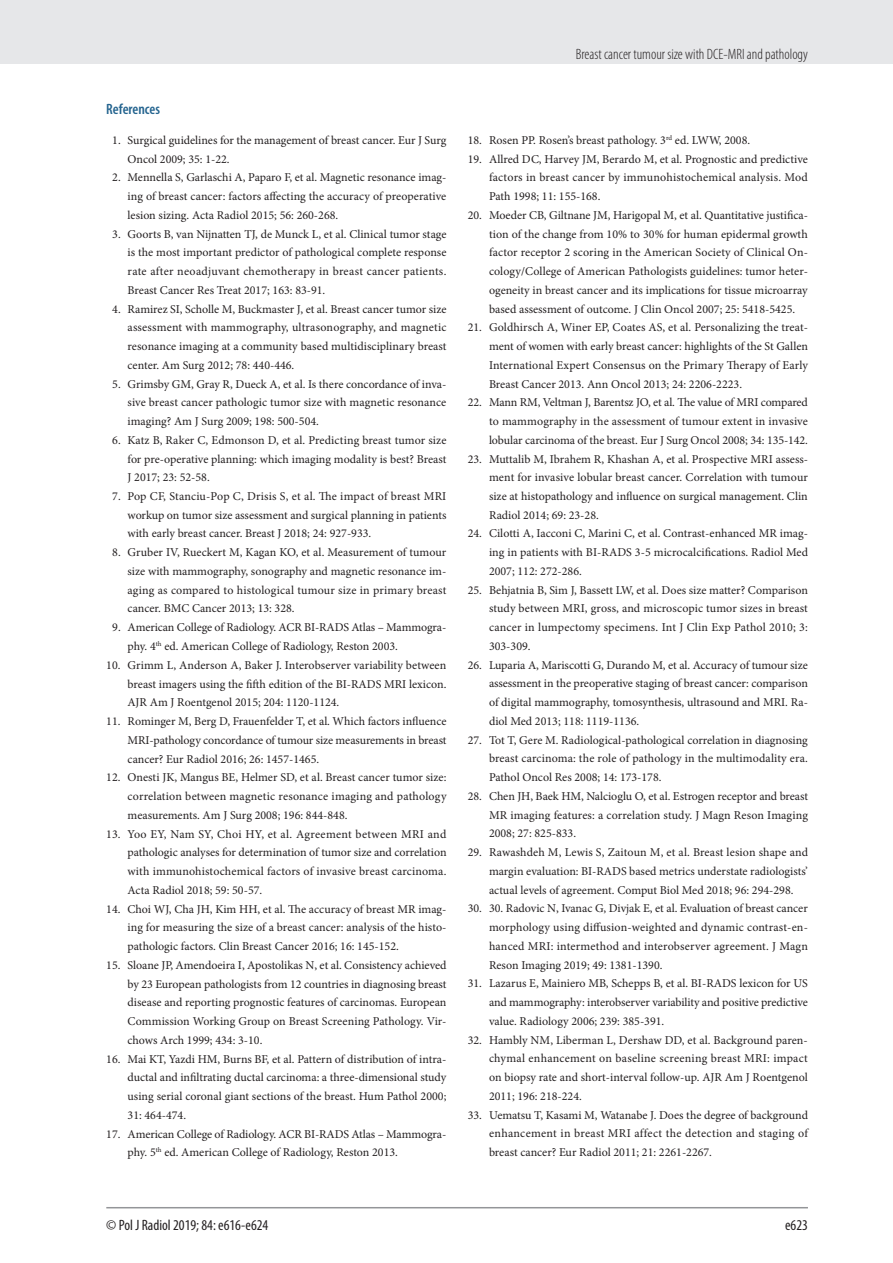
<style>
.page{position:relative;width:893px;height:1263px;background:#fff}
.page>*{position:absolute;margin:0;border:0;box-sizing:border-box;transform-origin:0 0}
.t1{font:300 condensed 15px "Myriad Pro";color:#231f20}
.t2{font:condensed 15px "Myriad Pro";color:#231f20}
.t3{font:600 condensed 15px "Myriad Pro";color:#24648f}
.t4{font:12px/18.8px "Minion Pro";color:#231f20;text-align:justify}
</style>
<div class="page">
<div style="left:0;top:0;width:893px;height:64px;background:#e6e7e9"></div>
<hr style="left:106px;top:1207px;width:702px;height:1px;background:#939598">
<p class="t3" style="left:106px;top:100px;width:55px">References</p>
<p class="t4" style="left:128px;top:131px;width:320px;text-indent:-15px">1. Surgical guidelines for the management of breast cancer. Eur J Surg<br>Oncol 2009; 35: 1-22.</p>
<p class="t4" style="left:128px;top:168px;width:320px;text-indent:-15px">2. Mennella S, Garlaschi A, Paparo F, et al. Magnetic resonance imag&shy;ing of breast cancer: factors affecting the accuracy of preoperative lesion sizing. Acta Radiol 2015; 56: 260-268.</p>
<p class="t4" style="left:128px;top:224px;width:320px;text-indent:-15px">3. Goorts B, van Nijnatten TJ, de Munck L, et al. Clinical tumor stage is the most important predictor of pathological complete response rate after neoadjuvant chemotherapy in breast cancer patients.<br>Breast Cancer Res Treat 2017; 163: 83-91.</p>
<p class="t4" style="left:128px;top:299px;width:321px;text-indent:-15px">4. Ramirez SI, Scholle M, Buckmaster J, et al. Breast cancer tumor size assessment with mammography, ultrasonography, and magnetic resonance imaging at a community based multidisciplinary breast center. Am Surg 2012; 78: 440-446.</p>
<p class="t4" style="left:128px;top:374px;width:320px;text-indent:-15px">5. Grimsby GM, Gray R, Dueck A, et al. Is there concordance of inva&shy;sive breast cancer pathologic tumor size with magnetic resonance imaging? Am J Surg 2009; 198: 500-504.</p>
<p class="t4" style="left:128px;top:431px;width:320px;text-indent:-15px">6. Katz B, Raker C, Edmonson D, et al. Predicting breast tumor size for pre-operative planning: which imaging modality is best? Breast J 2017; 23: 52-58.</p>
<p class="t4" style="left:128px;top:487px;width:320px;text-indent:-15px">7. Pop CF, Stanciu-Pop C, Drisis S, et al. The impact of breast MRI workup on tumor size assessment and surgical planning in patients with early breast cancer. Breast J 2018; 24: 927-933.</p>
<p class="t4" style="left:128px;top:543px;width:320px;text-indent:-15px">8. Gruber IV, Rueckert M, Kagan KO, et al. Measurement of tumour size with mammography, sonography and magnetic resonance im&shy;aging as compared to histological tumour size in primary breast cancer. BMC Cancer 2013; 13: 328.</p>
<p class="t4" style="left:128px;top:618px;width:320px;text-indent:-15px">9. American College of Radiology. ACR BI-RADS Atlas – Mammogra&shy;phy. 4<sup>th</sup> ed. American College of Radiology, Reston 2003.</p>
<p class="t4" style="left:128px;top:656px;width:320px;text-indent:-21px">10. Grimm L, Anderson A, Baker J. Interobserver variability between breast imagers using the fifth edition of the BI-RADS MRI lexicon.<br>AJR Am J Roentgenol 2015; 204: 1120-1124.</p>
<p class="t4" style="left:128px;top:712px;width:321px;text-indent:-21px">11. Rominger M, Berg D, Frauenfelder T, et al. Which factors influence MRI-pathology concordance of tumour size measurements in breast cancer? Eur Radiol 2016; 26: 1457-1465.</p>
<p class="t4" style="left:128px;top:768px;width:320px;text-indent:-21px">12. Onesti JK, Mangus BE, Helmer SD, et al. Breast cancer tumor size: correlation between magnetic resonance imaging and pathology measurements. Am J Surg 2008; 196: 844-848.</p>
<p class="t4" style="left:128px;top:824px;width:321px;text-indent:-21px">13. Yoo EY, Nam SY, Choi HY, et al. Agreement between MRI and pathologic analyses for determination of tumor size and correlation with immunohistochemical factors of invasive breast carcinoma.<br>Acta Radiol 2018; 59: 50-57.</p>
<p class="t4" style="left:128px;top:899px;width:320px;text-indent:-21px">14. Choi WJ, Cha JH, Kim HH, et al. The accuracy of breast MR imag&shy;ing for measuring the size of a breast cancer: analysis of the histo&shy;pathologic factors. Clin Breast Cancer 2016; 16: 145-152.</p>
<p class="t4" style="left:128px;top:956px;width:320px;text-indent:-21px">15. Sloane JP, Amendoeira I, Apostolikas N, et al. Consistency achieved by 23 European pathologists from 12 countries in diagnosing breast disease and reporting prognostic features of carcinomas. European Commission Working Group on Breast Screening Pathology. Vir&shy;chows Arch 1999; 434: 3-10.</p>
<p class="t4" style="left:128px;top:1049px;width:320px;text-indent:-21px">16. Mai KT, Yazdi HM, Burns BF, et al. Pattern of distribution of intra&shy;ductal and infiltrating ductal carcinoma: a three-dimensional study using serial coronal giant sections of the breast. Hum Pathol 2000; 31: 464-474.</p>
<p class="t4" style="left:128px;top:1124px;width:320px;text-indent:-21px">17. American College of Radiology. ACR BI-RADS Atlas – Mammogra&shy;phy. 5<sup>th</sup> ed. American College of Radiology, Reston 2013.</p>
<p class="t1" style="left:576px;top:45px;width:234px">Breast cancer tumour size with DCE-MRI and pathology</p>
<p class="t4" style="left:468px;top:131px;width:284px">18. Rosen PP. Rosen’s breast pathology. 3<sup>rd</sup> ed. LWW, 2008.</p>
<p class="t4" style="left:489px;top:149px;width:320px;text-indent:-21px">19. Allred DC, Harvey JM, Berardo M, et al. Prognostic and predictive factors in breast cancer by immunohistochemical analysis. Mod Path 1998; 11: 155-168.</p>
<p class="t4" style="left:489px;top:206px;width:320px;text-indent:-21px">20. Moeder CB, Giltnane JM, Harigopal M, et al. Quantitative justifica&shy;tion of the change from 10% to 30% for human epidermal growth factor receptor 2 scoring in the American Society of Clinical On&shy;cology/College of American Pathologists guidelines: tumor heter&shy;ogeneity in breast cancer and its implications for tissue microarray based assessment of outcome. J Clin Oncol 2007; 25: 5418-5425.</p>
<p class="t4" style="left:489px;top:318px;width:320px;text-indent:-21px">21. Goldhirsch A, Winer EP, Coates AS, et al. Personalizing the treat&shy;ment of women with early breast cancer: highlights of the St Gallen International Expert Consensus on the Primary Therapy of Early Breast Cancer 2013. Ann Oncol 2013; 24: 2206-2223.</p>
<p class="t4" style="left:489px;top:393px;width:321px;text-indent:-21px">22. Mann RM, Veltman J, Barentsz JO, et al. The value of MRI compared to mammography in the assessment of tumour extent in invasive lobular carcinoma of the breast. Eur J Surg Oncol 2008; 34: 135-142.</p>
<p class="t4" style="left:489px;top:449px;width:321px;text-indent:-21px">23. Muttalib M, Ibrahem R, Khashan A, et al. Prospective MRI assess&shy;ment for invasive lobular breast cancer. Correlation with tumour size at histopathology and influence on surgical management. Clin Radiol 2014; 69: 23-28.</p>
<p class="t4" style="left:489px;top:524px;width:321px;text-indent:-21px">24. Cilotti A, Iacconi C, Marini C, et al. Contrast-enhanced MR imag&shy;ing in patients with BI-RADS 3-5 microcalcifications. Radiol Med 2007; 112: 272-286.</p>
<p class="t4" style="left:489px;top:581px;width:320px;text-indent:-21px">25. Behjatnia B, Sim J, Bassett LW, et al. Does size matter? Comparison study between MRI, gross, and microscopic tumor sizes in breast cancer in lumpectomy specimens. Int J Clin Exp Pathol 2010; 3:<br>303-309.</p>
<p class="t4" style="left:489px;top:655px;width:320px;text-indent:-21px">26. Luparia A, Mariscotti G, Durando M, et al. Accuracy of tumour size assessment in the preoperative staging of breast cancer: comparison of digital mammography, tomosynthesis, ultrasound and MRI. Ra&shy;diol Med 2013; 118: 1119-1136.</p>
<p class="t4" style="left:489px;top:730px;width:320px;text-indent:-21px">27. Tot T, Gere M. Radiological-pathological correlation in diagnosing breast carcinoma: the role of pathology in the multimodality era.<br>Pathol Oncol Res 2008; 14: 173-178.</p>
<p class="t4" style="left:489px;top:787px;width:321px;text-indent:-21px">28. Chen JH, Baek HM, Nalcioglu O, et al. Estrogen receptor and breast MR imaging features: a correlation study. J Magn Reson Imaging 2008; 27: 825-833.</p>
<p class="t4" style="left:489px;top:843px;width:320px;text-indent:-21px">29. Rawashdeh M, Lewis S, Zaitoun M, et al. Breast lesion shape and margin evaluation: BI-RADS based metrics understate radiologists’ actual levels of agreement. Comput Biol Med 2018; 96: 294-298.</p>
<p class="t4" style="left:489px;top:899px;width:320px;text-indent:-21px">30. 30. Radovic N, Ivanac G, Divjak E, et al. Evaluation of breast cancer morphology using diffusion-weighted and dynamic contrast-en&shy;hanced MRI: intermethod and interobserver agreement. J Magn Reson Imaging 2019; 49: 1381-1390.</p>
<p class="t4" style="left:489px;top:974px;width:320px;text-indent:-21px">31. Lazarus E, Mainiero MB, Schepps B, et al. BI-RADS lexicon for US and mammography: interobserver variability and positive predictive value. Radiology 2006; 239: 385-391.</p>
<p class="t4" style="left:489px;top:1030px;width:320px;text-indent:-21px">32. Hambly NM, Liberman L, Dershaw DD, et al. Background paren&shy;chymal enhancement on baseline screening breast MRI: impact on biopsy rate and short-interval follow-up. AJR Am J Roentgenol 2011; 196: 218-224.</p>
<p class="t4" style="left:489px;top:1105px;width:320px;text-indent:-21px">33. Uematsu T, Kasami M, Watanabe J. Does the degree of background enhancement in breast MRI affect the detection and staging of breast cancer? Eur Radiol 2011; 21: 2261-2267.</p>
<p class="t2" style="left:106px;top:1216px;width:164px">© Pol J Radiol 2019; 84: e616-e624</p>
<p class="t2" style="left:785px;top:1216px;width:24px">e623</p>
</div>
